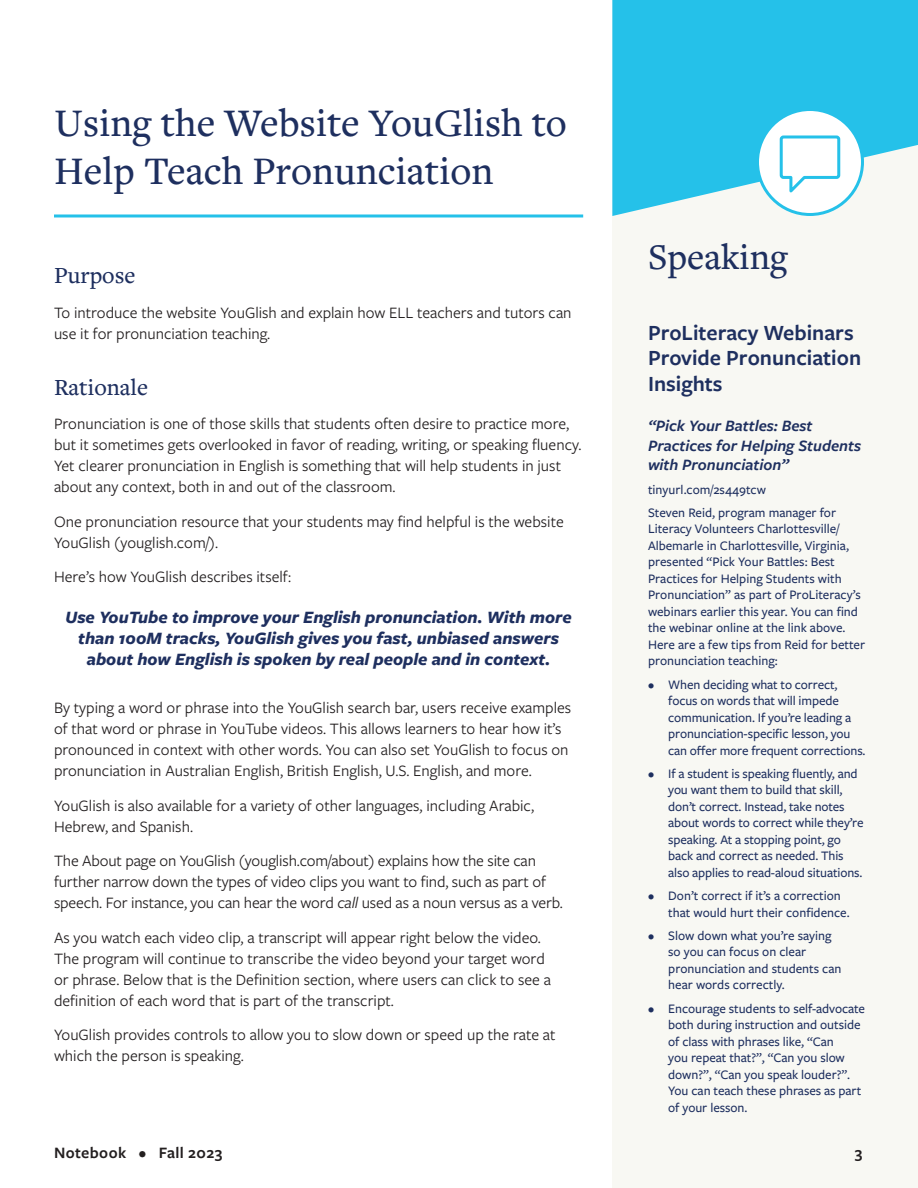
<style>
.page{position:relative;width:918px;height:1188px;background:#fff}
.page>*{position:absolute;margin:0;border:0;box-sizing:border-box;transform-origin:0 0}
.t1{font:500 40.5px/48px "Freight Text Pro";color:#1e2f5f}
.Section_title{font:500 37.5px "Freight Text Pro";color:#1e2f5f}
.t2{font:500 24px "Freight Text Pro";color:#1e2f5f}
.Sidebar_title{font:600 22.5px/25.5px "Freight Sans Pro";color:#1e2f5f}
.t3{font:italic 700 18px/21px "Freight Sans Pro";color:#1e2f5f;text-align:center}
.body_paragraph{font:16.5px/21px "Freight Sans Pro";color:#231f20}
.sidebar_subhead{font:italic 600 16.5px/19.8px "Freight Sans Pro";color:#1e2f5f}
.t4{font:600 16.5px "Freight Sans Pro";letter-spacing:.025em;color:#231f20}
.sidebar_text{font:500 13.5px/16.5px "Freight Sans Pro";letter-spacing:-.005em;color:#1e2f5f}
.sidebar_url{font:500 13.5px "Freight Sans Pro";color:#1e2f5f}
.s1{font-style:italic}
</style>
<div class="page">
<div style="left:612px;top:0;width:306px;height:1188px;background:#f8f8f3"></div>
<svg style="left:612px;top:0;width:306px;height:216px;background:#3fc7ea"></svg>
<hr style="left:54px;top:214px;width:529px;height:3px;background:#25c1e9">
<div style="left:758px;top:110px;width:104px;height:105px;background:#fff;border-radius:50%"></div>
<div style="left:756px;top:108px;width:108px;height:108px;border:3px solid #25c1e9;border-radius:50%"></div>
<svg style="left:779px;top:135px;width:62px;height:58px"></svg>
<h1 class="t1" style="left:54px;top:98px;width:514px">Using the Website YouGlish to<br>Help Teach Pronunciation</h1>
<h2 class="t2" style="left:54px;top:260px;width:83px">Purpose</h2>
<p class="body_paragraph" style="left:54px;top:301px;width:519px">To introduce the website YouGlish and explain how ELL teachers and tutors can use it for pronunciation teaching.</p>
<h2 class="t2" style="left:54px;top:371px;width:96px">Rationale</h2>
<p class="body_paragraph" style="left:54px;top:413px;width:529px">Pronunciation is one of those skills that students often desire to practice more, but it sometimes gets overlooked in favor of reading, writing, or speaking fluency.<br>Yet clearer pronunciation in English is something that will help students in just about any context, both in and out of the classroom.</p>
<p class="body_paragraph" style="left:54px;top:510px;width:511px">One pronunciation resource that your students may find helpful is the website<br>YouGlish (youglish.com/).</p>
<p class="body_paragraph" style="left:54px;top:566px;width:239px">Here’s how YouGlish describes itself:</p>
<p class="t3" style="left:65px;top:606px;width:508px">Use YouTube to improve your English pronunciation. With more than 100M tracks, YouGlish gives you fast, unbiased answers about how English is spoken by real people and in context.</p>
<p class="body_paragraph" style="left:54px;top:697px;width:519px">By typing a word or phrase into the YouGlish search bar, users receive examples of that word or phrase in YouTube videos. This allows learners to hear how it’s pronounced in context with other words. You can also set YouGlish to focus on pronunciation in Australian English, British English, U.S. English, and more.</p>
<p class="body_paragraph" style="left:54px;top:794px;width:482px">YouGlish is also available for a variety of other languages, including Arabic,<br>Hebrew, and Spanish.</p>
<p class="body_paragraph" style="left:54px;top:850px;width:510px">The About page on YouGlish (youglish.com/about) explains how the site can further narrow down the types of video clips you want to find, such as part of speech. For instance, you can hear the word <span class="s1">call</span> used as a noun versus as a verb.</p>
<p class="body_paragraph" style="left:54px;top:926px;width:499px">As you watch each video clip, a transcript will appear right below the video.<br>The program will continue to transcribe the video beyond your target word or phrase. Below that is the Definition section, where users can click to see a definition of each word that is part of the transcript.</p>
<p class="body_paragraph" style="left:54px;top:1024px;width:503px">YouGlish provides controls to allow you to slow down or speed up the rate at which the person is speaking.</p>
<p class="Section_title" style="left:648px;top:232px;width:141px">Speaking</p>
<p class="Sidebar_title" style="left:648px;top:319px;width:215px">ProLiteracy Webinars<br>Provide Pronunciation<br>Insights</p>
<p class="sidebar_subhead" style="left:648px;top:415px;width:215px">“Pick Your Battles: Best<br>Practices for Helping Students with Pronunciation”</p>
<p class="sidebar_url" style="left:648px;top:480px;width:120px">tinyurl.com/2s449tcw</p>
<p class="sidebar_text" style="left:648px;top:504px;width:219px">Steven Reid, program manager for Literacy Volunteers Charlottesville/ Albemarle in Charlottesville, Virginia, presented “Pick Your Battles: Best Practices for Helping Students with Pronunciation” as part of ProLiteracy’s webinars earlier this year. You can find the webinar online at the link above.<br>Here are a few tips from Reid for better pronunciation teaching:</p>
<p class="sidebar_text" style="left:668px;top:675px;width:199px;text-indent:-20px">• When deciding what to correct, focus on words that will impede communication. If you’re leading a pronunciation-specific lesson, you can offer more frequent corrections.</p>
<p class="sidebar_text" style="left:668px;top:765px;width:197px;text-indent:-20px">• If a student is speaking fluently, and you want them to build that skill, don’t correct. Instead, take notes about words to correct while they’re speaking. At a stopping point, go back and correct as needed. This also applies to read-aloud situations.</p>
<p class="sidebar_text" style="left:668px;top:887px;width:183px;text-indent:-20px">• Don’t correct if it’s a correction that would hurt their confidence.</p>
<p class="sidebar_text" style="left:668px;top:927px;width:175px;text-indent:-20px">• Slow down what you’re saying so you can focus on clear pronunciation and students can hear words correctly.</p>
<p class="sidebar_text" style="left:668px;top:999px;width:198px;text-indent:-20px">• Encourage students to self-advocate both during instruction and outside of class with phrases like, “Can<br>you repeat that?”, “Can you slow down?”, “Can you speak louder?”.<br>You can teach these phrases as part of your lesson.</p>
<p class="t4" style="left:54px;top:1141px;width:170px">Notebook • Fall 2023</p>
<p class="t4" style="left:855px;top:1141px;width:9px">3</p>
</div>
